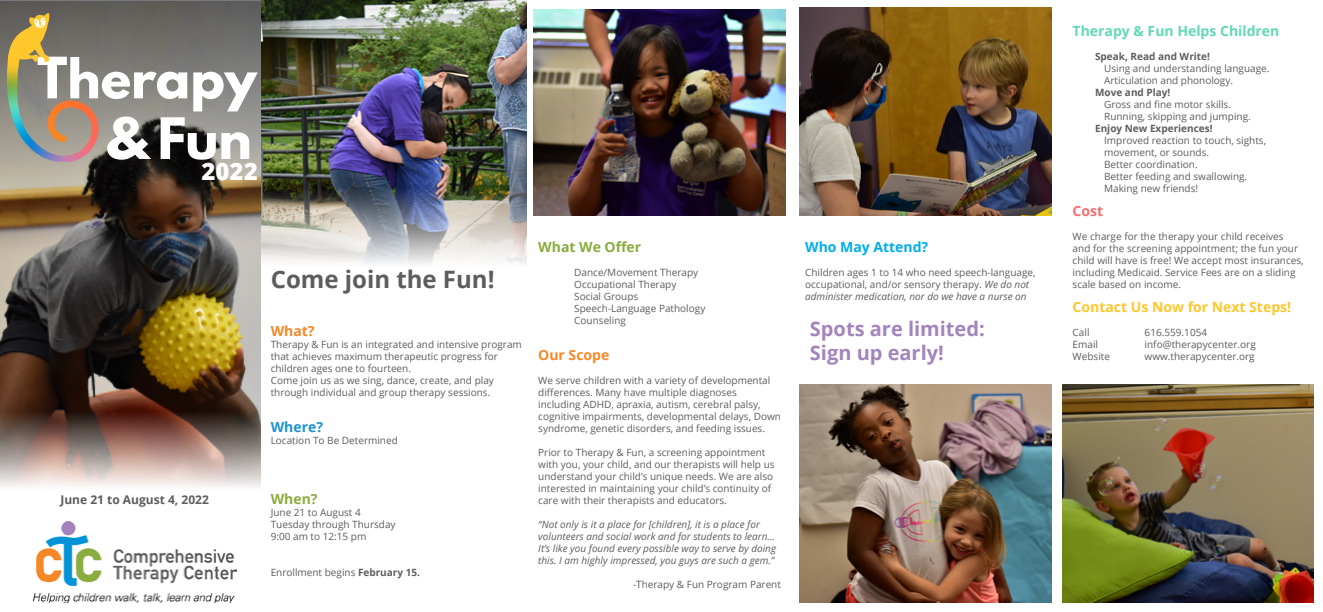
<style>
.page{position:relative;width:1323px;height:612px;background:#fff}
.page>*{position:absolute;margin:0;border:0;box-sizing:border-box;transform-origin:0 0}
.t1{font:700 24px "Open Sans";color:#5d5d60}
.t2{font:800 24px "Open Sans";color:#fff}
.t3{font:700 20px/24px "Open Sans";color:#a384bc}
.t4{font:700 14px "Open Sans";color:#ffc72b}
.t5{font:700 14px "Open Sans";color:#61d9b5}
.t6{font:700 14px "Open Sans";color:#f68826}
.t7{font:700 14px "Open Sans";color:#00aeef}
.t8{font:700 14px "Open Sans";color:#89ac3e}
.t9{font:700 14px "Open Sans";color:#1c92d1}
.t10{font:700 14px "Open Sans";color:#8bad3d}
.t11{font:700 14px "Open Sans";color:#f56e6e}
.t12{font:700 12px "Open Sans";color:#5d5d60}
.t13{font:10px/12px "Open Sans";color:#5d5d60}
.t14{font:italic 10px/12px "Open Sans";color:#5d5d60}
.t15{font:700 10px "Open Sans";color:#5d5d60}
.s1{font-weight:700}
.s2{font-style:italic}
</style>
<div class="page">
<img style="left:0;top:216px;width:261px;height:195px">
<svg style="left:0;top:0;width:261px;height:216px;background:#6b6053"></svg>
<img style="left:261px;top:0;width:265px;height:188px">
<svg style="left:0;top:411px;width:261px;height:191px"></svg>
<img style="left:34px;top:522px;width:203px;height:81px">
<img style="left:6px;top:53px;width:93px;height:109px">
<svg style="left:193px;top:72px;width:65px;height:39px"></svg>
<svg style="left:161px;top:117px;width:88px;height:43px"></svg>
<svg style="left:107px;top:117px;width:44px;height:43px"></svg>
<svg style="left:8px;top:13px;width:179px;height:86px"></svg>
<img style="left:261px;top:188px;width:265px;height:76px">
<img style="left:534px;top:9px;width:251px;height:207px">
<img style="left:800px;top:7px;width:251px;height:209px">
<img style="left:800px;top:384px;width:251px;height:219px">
<img style="left:1062px;top:384px;width:252px;height:219px">
<h1 class="t2" style="left:202px;top:153px;width:58px">2022</h1>
<p class="t12" style="left:60px;top:491px;width:150px">June 21 to August 4, 2022</p>
<h1 class="t1" style="left:271px;top:262px;width:225px">Come join the Fun!</h1>
<h3 class="t6" style="left:271px;top:321px;width:45px">What?</h3>
<p class="t13" style="left:271px;top:338px;width:253px">Therapy &amp; Fun is an integrated and intensive program that achieves maximum therapeutic progress for children ages one to fourteen.<br>Come join us as we sing, dance, create, and play through individual and group therapy sessions.</p>
<h3 class="t9" style="left:271px;top:417px;width:54px">Where?</h3>
<p class="t13" style="left:271px;top:434px;width:129px">Location To Be Determined</p>
<h3 class="t10" style="left:271px;top:489px;width:48px">When?</h3>
<p class="t13" style="left:271px;top:506px;width:126px">June 21 to August 4<br>Tuesday through Thursday<br>9:00 am to 12:15 pm</p>
<p class="t13" style="left:271px;top:566px;width:151px">Enrollment begins <span class="s1">February 15.</span></p>
<h3 class="t8" style="left:538px;top:237px;width:104px">What We Offer</h3>
<p class="t13" style="left:574px;top:266px;width:133px">Dance/Movement Therapy<br>Occupational Therapy<br>Social Groups<br>Speech-Language Pathology<br>Counseling</p>
<h3 class="t6" style="left:538px;top:345px;width:73px">Our Scope</h3>
<p class="t13" style="left:538px;top:374px;width:244px">We serve children with a variety of developmental differences. Many have multiple diagnoses including ADHD, apraxia, autism, cerebral palsy, cognitive impairments, developmental delays, Down syndrome, genetic disorders, and feeding issues.</p>
<p class="t13" style="left:538px;top:446px;width:238px">Prior to Therapy &amp; Fun, a screening appointment with you, your child, and our therapists will help us understand your child’s unique needs. We are also interested in maintaining your child’s continuity of care with their therapists and educators.</p>
<p class="t14" style="left:538px;top:518px;width:239px">“Not only is it a place for [children], it is a place for volunteers and social work and for students to learn… It’s like you found every possible way to serve by doing this. I am highly impressed, you guys are such a gem.”</p>
<p class="t13" style="left:633px;top:578px;width:149px">-Therapy &amp; Fun Program Parent</p>
<h3 class="t7" style="left:805px;top:237px;width:125px">Who May Attend?</h3>
<p class="t13" style="left:805px;top:266px;width:232px">Children ages 1 to 14 who need speech-language, occupational, and/or sensory therapy. <span class="s2">We do not administer medication, nor do we have a nurse on</span></p>
<h2 class="t3" style="left:810px;top:316px;width:176px">Spots are limited:<br>Sign up early!</h2>
<h3 class="t5" style="left:1073px;top:21px;width:208px">Therapy &amp; Fun Helps Children</h3>
<p class="t15" style="left:1095px;top:49px;width:116px">Speak, Read and Write!</p>
<p class="t13" style="left:1104px;top:62px;width:167px">Using and understanding language.<br>Articulation and phonology.</p>
<p class="t15" style="left:1095px;top:85px;width:77px">Move and Play!</p>
<p class="t13" style="left:1104px;top:98px;width:148px">Gross and fine motor skills.<br>Running, skipping and jumping.</p>
<p class="t15" style="left:1095px;top:121px;width:119px">Enjoy New Experiences!</p>
<p class="t13" style="left:1104px;top:134px;width:164px">Improved reaction to touch, sights, movement, or sounds.<br>Better coordination.<br>Better feeding and swallowing.<br>Making new friends!</p>
<h3 class="t11" style="left:1073px;top:201px;width:32px">Cost</h3>
<p class="t13" style="left:1073px;top:230px;width:233px">We charge for the therapy your child receives and for the screening appointment; the fun your child will have is free! We accept most insurances, including Medicaid. Service Fees are on a sliding scale based on income.</p>
<h3 class="t4" style="left:1073px;top:297px;width:220px">Contact Us Now for Next Steps!</h3>
<p class="t13" style="left:1073px;top:326px;width:18px">Call</p>
<p class="t13" style="left:1145px;top:326px;width:64px">616.559.1054</p>
<p class="t13" style="left:1073px;top:338px;width:27px">Email</p>
<p class="t13" style="left:1145px;top:338px;width:113px">info@therapycenter.org</p>
<p class="t13" style="left:1073px;top:350px;width:39px">Website</p>
<p class="t13" style="left:1145px;top:350px;width:112px">www.therapycenter.org</p>
</div>
